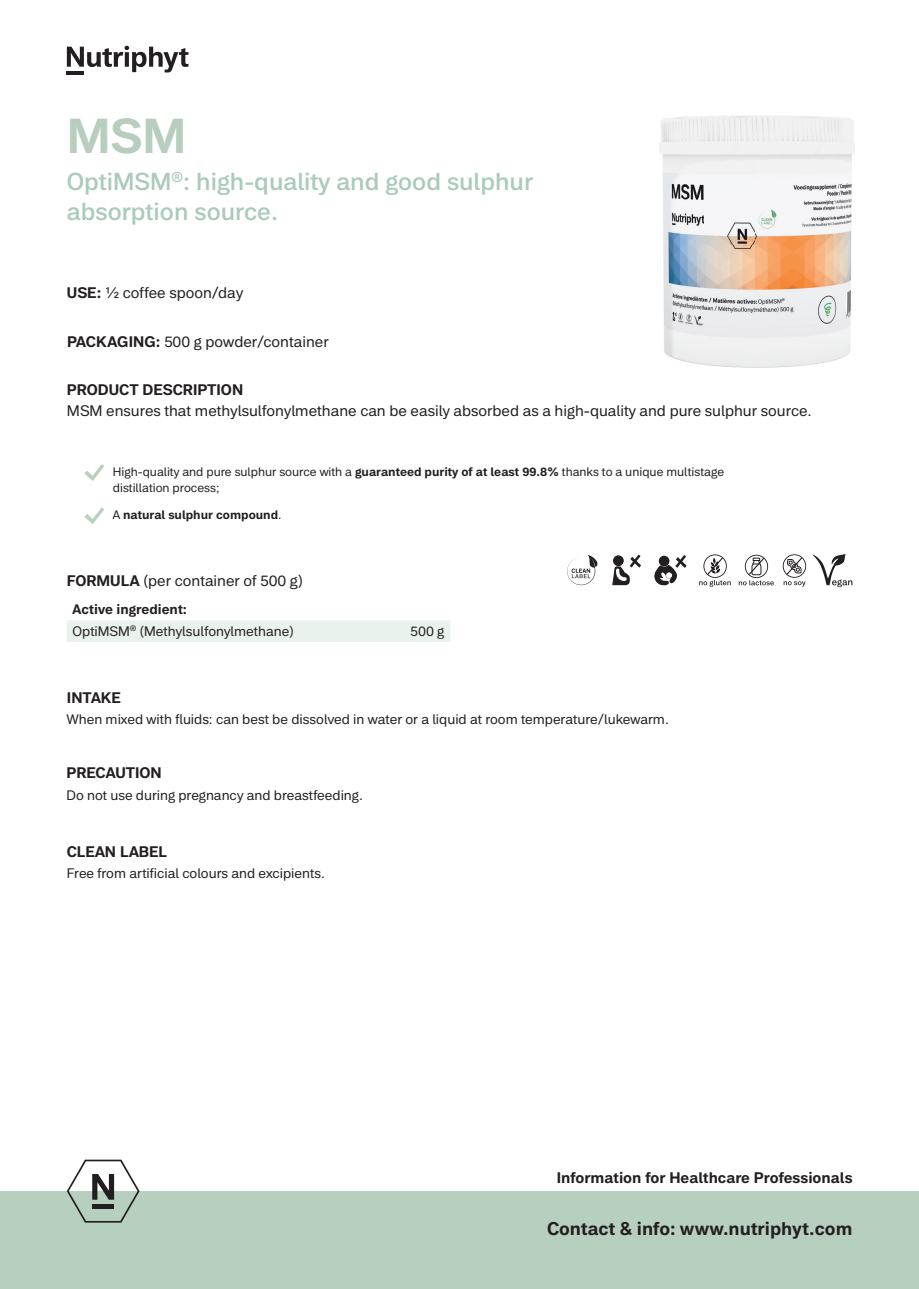
<style>
.page{position:relative;width:919px;height:1289px;background:#fff}
.page>*{position:absolute;margin:0;border:0;box-sizing:border-box;transform-origin:0 0}
.t1{font:700 48px "Peter";color:#b7cebe}
.t2{font:500 24px/30px "Peter";color:#aacaba}
.t3{font:700 18px "Peter";color:#231f20}
.t4{font:15px "Peter";color:#231f20}
.t5{font:700 15px "Peter";color:#231f20}
.t6{font:13.5px/21.6px "Peter";color:#231f20}
.t7{font:12px/16.2px "Peter";color:#231f20}
.t8{font:700 12px "Peter";color:#231f20}
.s1{font-weight:700}
.s2{font-weight:400}
</style>
<div class="page">
<svg style="left:567px;top:555px;width:30px;height:30px"></svg>
<svg style="left:813px;top:554px;width:39px;height:33px"></svg>
<svg style="left:782px;top:554px;width:24px;height:32px"></svg>
<svg style="left:738px;top:554px;width:35px;height:31px"></svg>
<svg style="left:699px;top:554px;width:31px;height:32px"></svg>
<svg style="left:612px;top:555px;width:29px;height:30px"></svg>
<svg style="left:654px;top:555px;width:32px;height:30px"></svg>
<div style="left:67px;top:620px;width:383px;height:22px;background:#eaf2ed"></div>
<img style="left:659px;top:115px;width:196px;height:253px">
<div style="left:0;top:1191px;width:918px;height:97px;background:#b7cfbf"></div>
<svg style="left:67px;top:1159px;width:72px;height:63px"></svg>
<svg style="left:67px;top:46px;width:122px;height:26px"></svg>
<hr style="left:67px;top:71px;width:17px;height:4px;background:#231f20">
<svg style="left:84px;top:464px;width:20px;height:17px"></svg>
<svg style="left:84px;top:507px;width:20px;height:17px"></svg>
<h1 class="t1" style="left:67px;top:104px;width:121px">MSM</h1>
<h2 class="t2" style="left:67px;top:166px;width:468px">OptiMSM<sup>®</sup>: high-quality and good sulphur absorption source.</h2>
<p class="t4" style="left:67px;top:283px;width:178px"><span class="s1">USE:</span> ½ coffee spoon/day</p>
<p class="t4" style="left:67px;top:332px;width:263px"><span class="s1">PACKAGING:</span> 500 g powder/container</p>
<p class="t5" style="left:67px;top:379px;width:178px">PRODUCT DESCRIPTION</p>
<p class="t4" style="left:67px;top:401px;width:746px">MSM ensures that methylsulfonylmethane can be easily absorbed as a high-quality and pure sulphur source.</p>
<p class="t7" style="left:113px;top:463px;width:613px">High-quality and pure sulphur source with a <span class="s1">guaranteed purity of at least 99.8%</span> thanks to a unique multistage distillation process;</p>
<p class="t8" style="left:113px;top:507px;width:170px"><span class="s2">A</span> natural sulphur compound<span class="s2">.</span></p>
<p class="t4" style="left:67px;top:571px;width:238px"><span class="s1">FORMULA</span> (per container of 500 g)</p>
<p class="t6" style="left:73px;top:598px;width:222px"><span class="s1">Active ingredient:<br></span>OptiMSM<sup>®</sup> (Methylsulfonylmethane)</p>
<p class="t6" style="left:410px;top:620px;width:35px">500 g</p>
<p class="t5" style="left:67px;top:687px;width:55px">INTAKE</p>
<p class="t6" style="left:67px;top:708px;width:603px">When mixed with fluids: can best be dissolved in water or a liquid at room temperature/lukewarm.</p>
<p class="t5" style="left:67px;top:763px;width:97px">PRECAUTION</p>
<p class="t6" style="left:67px;top:784px;width:298px">Do not use during pregnancy and breastfeeding.</p>
<p class="t5" style="left:67px;top:841px;width:102px">CLEAN LABEL</p>
<p class="t6" style="left:67px;top:862px;width:259px">Free from artificial colours and excipients.</p>
<p class="t5" style="left:556px;top:1167px;width:297px">Information for Healthcare Professionals</p>
<h3 class="t3" style="left:547px;top:1216px;width:307px">Contact &amp; info: www.nutriphyt.com</h3>
</div>
